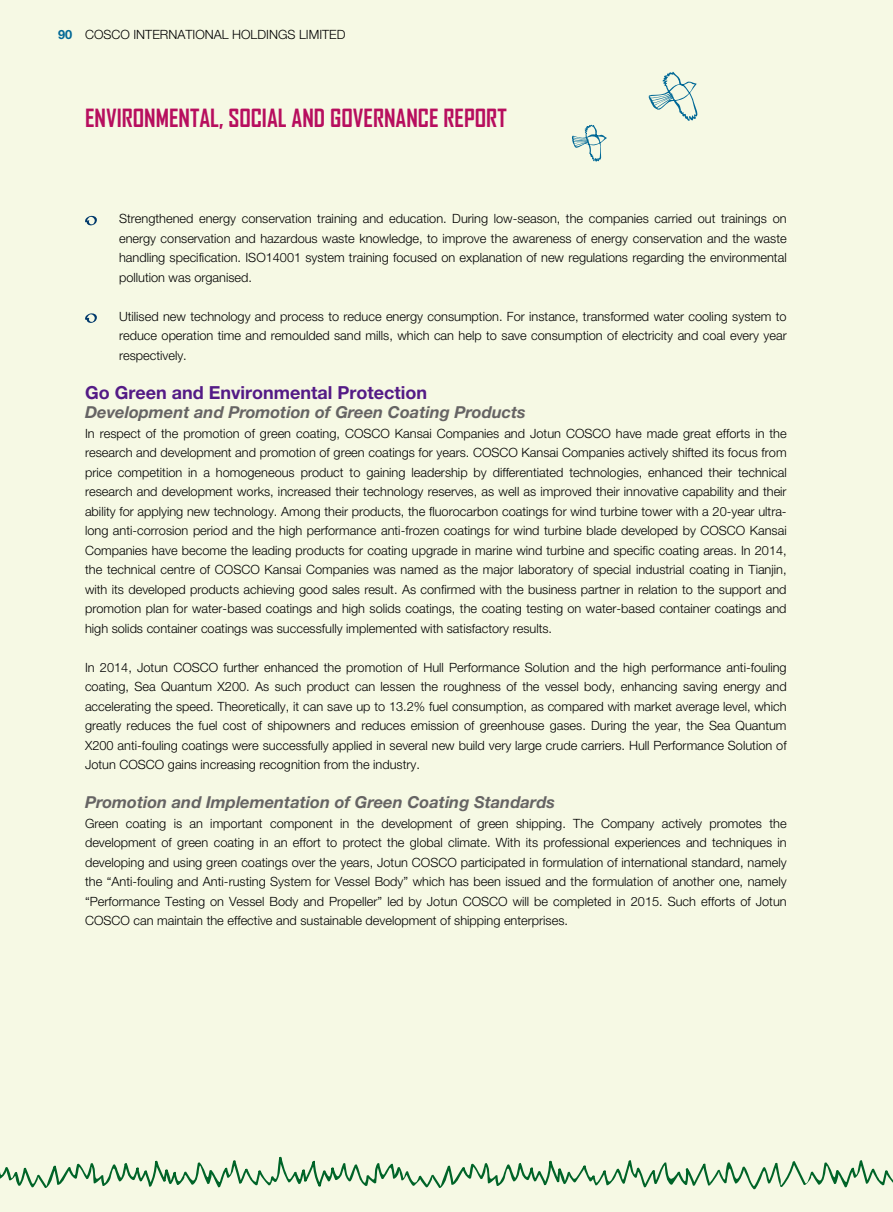
<style>
.page{position:relative;width:893px;height:1212px;background:#f6f9e4}
.page>*{position:absolute;margin:0;border:0;box-sizing:border-box;transform-origin:0 0}
.t1{font:700 24px "Agency FB";color:#b70e5e}
.t2{font:700 18px "Helvetica Neue LT Std";color:#541b86}
.t3{font:italic 700 16.5px "Helvetica Neue LT Std";color:#666464}
.t4{font:300 12.75px/19.5px "Helvetica Neue LT Std";color:#000;text-align:justify}
.s1{font-weight:700;color:#006896}
</style>
<div class="page">
<svg style="left:0;top:1156px;width:893px;height:34px"></svg>
<svg style="left:648px;top:72px;width:50px;height:49px"></svg>
<svg style="left:572px;top:125px;width:35px;height:37px"></svg>
<svg style="left:85px;top:215px;width:12px;height:11px"></svg>
<svg style="left:85px;top:313px;width:12px;height:10px"></svg>
<p class="t4" style="left:58px;top:25px;width:289px"><span class="s1">90</span> COSCO INTERNATIONAL HOLDINGS LIMITED</p>
<h1 class="t1" style="left:85px;top:104px;width:423px">ENVIRONMENTAL, SOCIAL AND GOVERNANCE REPORT</h1>
<p class="t4" style="left:119px;top:209px;width:669px">Strengthened energy conservation training and education. During low-season, the companies carried out trainings on energy conservation and hazardous waste knowledge, to improve the awareness of energy conservation and the waste handling specification. ISO14001 system training focused on explanation of new regulations regarding the environmental pollution was organised.</p>
<p class="t4" style="left:119px;top:306px;width:669px">Utilised new technology and process to reduce energy consumption. For instance, transformed water cooling system to reduce operation time and remoulded sand mills, which can help to save consumption of electricity and coal every year respectively.</p>
<h2 class="t2" style="left:85px;top:381px;width:343px">Go Green and Environmental Protection</h2>
<p class="t3" style="left:85px;top:402px;width:442px">Development and Promotion of Green Coating Products</p>
<p class="t4" style="left:85px;top:423px;width:703px">In respect of the promotion of green coating, COSCO Kansai Companies and Jotun COSCO have made great efforts in the research and development and promotion of green coatings for years. COSCO Kansai Companies actively shifted its focus from price competition in a homogeneous product to gaining leadership by differentiated technologies, enhanced their technical research and development works, increased their technology reserves, as well as improved their innovative capability and their ability for applying new technology. Among their products, the fluorocarbon coatings for wind turbine tower with a 20-year ultra&shy;long anti-corrosion period and the high performance anti-frozen coatings for wind turbine blade developed by COSCO Kansai Companies have become the leading products for coating upgrade in marine wind turbine and specific coating areas. In 2014, the technical centre of COSCO Kansai Companies was named as the major laboratory of special industrial coating in Tianjin, with its developed products achieving good sales result. As confirmed with the business partner in relation to the support and promotion plan for water-based coatings and high solids coatings, the coating testing on water-based container coatings and high solids container coatings was successfully implemented with satisfactory results.</p>
<p class="t4" style="left:85px;top:657px;width:703px">In 2014, Jotun COSCO further enhanced the promotion of Hull Performance Solution and the high performance anti-fouling coating, Sea Quantum X200. As such product can lessen the roughness of the vessel body, enhancing saving energy and accelerating the speed. Theoretically, it can save up to 13.2% fuel consumption, as compared with market average level, which greatly reduces the fuel cost of shipowners and reduces emission of greenhouse gases. During the year, the Sea Quantum X200 anti-fouling coatings were successfully applied in several new build very large crude carriers. Hull Performance Solution of Jotun COSCO gains increasing recognition from the industry.</p>
<p class="t3" style="left:85px;top:792px;width:471px">Promotion and Implementation of Green Coating Standards</p>
<p class="t4" style="left:85px;top:813px;width:703px">Green coating is an important component in the development of green shipping. The Company actively promotes the development of green coating in an effort to protect the global climate. With its professional experiences and techniques in developing and using green coatings over the years, Jotun COSCO participated in formulation of international standard, namely the “Anti-fouling and Anti-rusting System for Vessel Body” which has been issued and the formulation of another one, namely “Performance Testing on Vessel Body and Propeller” led by Jotun COSCO will be completed in 2015. Such efforts of Jotun COSCO can maintain the effective and sustainable development of shipping enterprises.</p>
</div>
